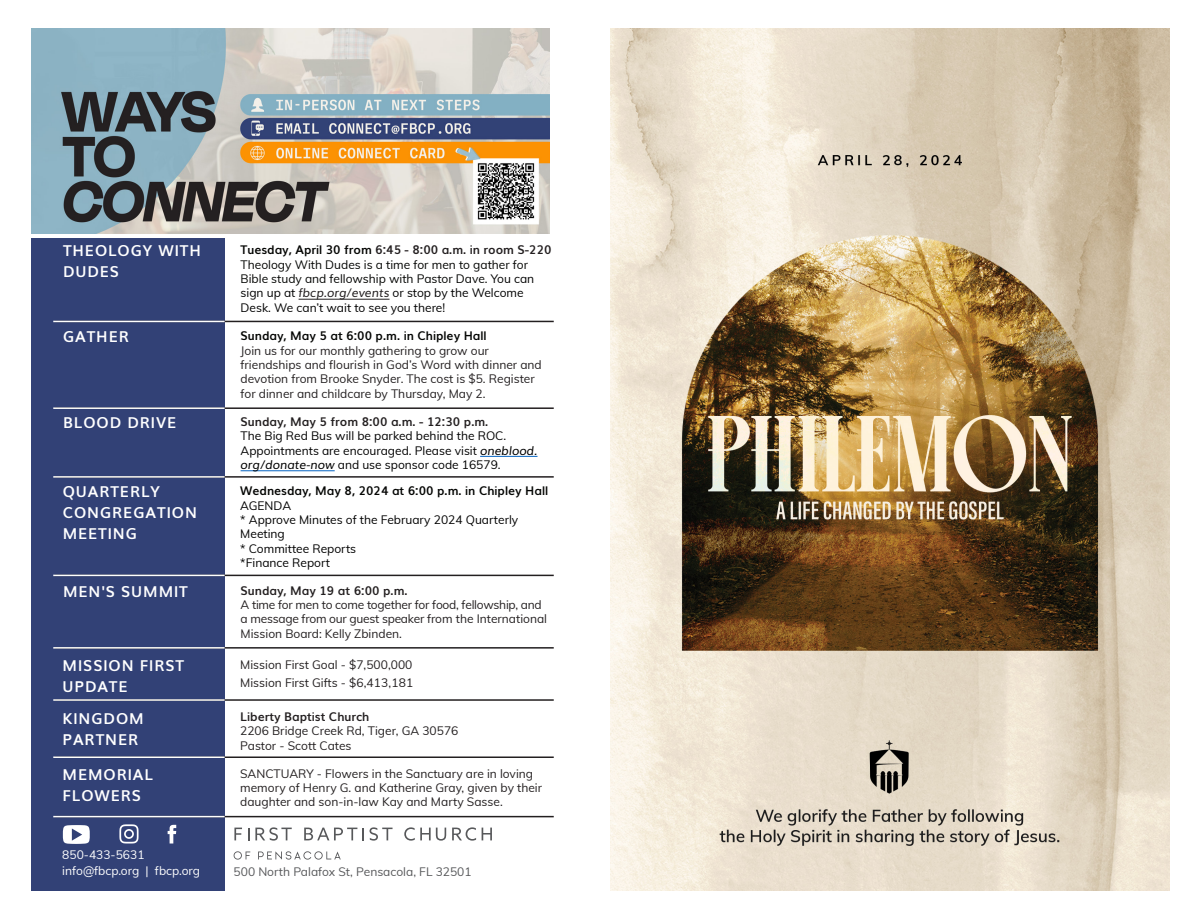
<style>
.page{position:relative;width:1188px;height:918px;background:#fff}
.page>*{position:absolute;margin:0;border:0;box-sizing:border-box;transform-origin:0 0}
.Paragraph_Text{font:700 15px/21px "Muli";letter-spacing:.06em;color:#fff}
.Bold_Event_Information{font:12px/14.4px "Muli";color:#231f20}
.Bold_Event_Information-2{font:12px/14.4px "Muli";color:#000}
.t1{font:12px/14.4px "Muli";color:#040503}
.Bold_Event_Information-3{font:12px/14.4px "Muli";letter-spacing:-.02em;color:#231f20}
.Bold_Event_Information-4{font:700 12px "Muli";color:#231f20}
.t2{font:700 12px "Muli";color:#040503}
.t3{font:12px "Muli";color:#57585a}
.t4{font:12px "Muli";color:#fff}
.s1{color:#040503}
.s2{color:#000}
.s3{font-style:italic;color:#231f20}
.s4{font-style:italic}
</style>
<div class="page">
<img style="left:610px;top:29px;width:559px;height:862px">
<div style="left:31px;top:239px;width:194px;height:652px;background:#324176"></div>
<svg style="left:234px;top:828px;width:8px;height:12px"></svg>
<svg style="left:248px;top:828px;width:1px;height:12px"></svg>
<svg style="left:255px;top:827px;width:37px;height:14px"></svg>
<svg style="left:304px;top:828px;width:60px;height:12px"></svg>
<svg style="left:370px;top:827px;width:23px;height:14px"></svg>
<svg style="left:404px;top:827px;width:42px;height:14px"></svg>
<svg style="left:452px;top:827px;width:24px;height:14px"></svg>
<svg style="left:482px;top:828px;width:10px;height:12px"></svg>
<svg style="left:234px;top:851px;width:16px;height:9px"></svg>
<svg style="left:258px;top:851px;width:83px;height:9px"></svg>
<svg style="left:168px;top:825px;width:8px;height:19px"></svg>
<svg style="left:119px;top:824px;width:20px;height:20px"></svg>
<svg style="left:63px;top:825px;width:27px;height:19px"></svg>
<hr style="left:55px;top:757px;width:499px;height:1px;background:#231f20">
<hr style="left:53px;top:757px;width:172px;height:1px;background:#fff">
<hr style="left:55px;top:647px;width:499px;height:2px;background:#231f20">
<hr style="left:53px;top:647px;width:172px;height:2px;background:#fff">
<hr style="left:55px;top:699px;width:499px;height:2px;background:#231f20">
<hr style="left:53px;top:699px;width:172px;height:2px;background:#fff">
<hr style="left:55px;top:816px;width:499px;height:1px;background:#231f20">
<hr style="left:53px;top:816px;width:172px;height:1px;background:#fff">
<hr style="left:299px;top:299px;width:91px;height:1px;background:#231f20">
<img style="left:31px;top:29px;width:518px;height:204px">
<hr style="left:55px;top:321px;width:499px;height:1px;background:#231f20">
<hr style="left:53px;top:321px;width:172px;height:1px;background:#fff">
<hr style="left:55px;top:407px;width:499px;height:2px;background:#231f20">
<hr style="left:53px;top:407px;width:172px;height:2px;background:#fff">
<hr style="left:55px;top:476px;width:499px;height:2px;background:#231f20">
<hr style="left:53px;top:476px;width:172px;height:2px;background:#fff">
<hr style="left:480px;top:456px;width:58px;height:1px;background:#0563c1">
<hr style="left:241px;top:470px;width:94px;height:1px;background:#0563c1">
<hr style="left:55px;top:575px;width:499px;height:1px;background:#231f20">
<hr style="left:53px;top:575px;width:172px;height:1px;background:#fff">
<p class="Paragraph_Text" style="left:63px;top:239px;width:140px">THEOLOGY WITH<br>DUDES</p>
<p class="Bold_Event_Information-4" style="left:241px;top:240px;width:313px"><span class="s1">Tuesday, April 30 from</span> 6:45 - 8:00 a.m. in room S-220</p>
<p class="t1" style="left:241px;top:257px;width:295px">Theology With Dudes is a time for men to gather for Bible study and fellowship with Pastor Dave. <span class="s2">You can sign up at</span> <span class="s3">fbcp.org/events</span> <span class="s2">or stop by the Welcome Desk. We can’t wait to see you there!</span></p>
<p class="Paragraph_Text" style="left:63px;top:325px;width:67px">GATHER</p>
<p class="t2" style="left:241px;top:326px;width:248px">Sunday, May 5 at 6:00 p.m. in Chipley Hall</p>
<p class="Bold_Event_Information" style="left:241px;top:343px;width:303px">Join us for our monthly gathering to grow our friendships and flourish in God’s Word with dinner and devotion from Brooke Snyder. The cost is $5. Register for dinner and childcare by Thursday, May 2.</p>
<p class="Paragraph_Text" style="left:63px;top:411px;width:115px">BLOOD DRIVE</p>
<p class="Bold_Event_Information-4" style="left:241px;top:412px;width:249px">Sunday, May 5 from 8:00 a.m. - 12:30 p.m.</p>
<p class="Bold_Event_Information-2" style="left:241px;top:428px;width:298px">The Big Red Bus will be parked behind the ROC.<br>Appointments are encouraged. Please visit <span class="s4">oneblood. org/donate-now</span> and use sponsor code 16579.</p>
<p class="Paragraph_Text" style="left:63px;top:480px;width:136px">QUARTERLY<br>CONGREGATION<br>MEETING</p>
<p class="t2" style="left:240px;top:481px;width:309px">Wednesday, May 8, 2024 at 6:00 p.m. in Chipley Hall</p>
<p class="Bold_Event_Information-2" style="left:240px;top:497px;width:52px">AGENDA</p>
<p class="Bold_Event_Information-2" style="left:240px;top:512px;width:279px">* Approve Minutes of the February 2024 Quarterly<br>Meeting</p>
<p class="Bold_Event_Information-2" style="left:240px;top:541px;width:117px">* Committee Reports</p>
<p class="Bold_Event_Information-2" style="left:240px;top:555px;width:91px">*Finance Report</p>
<p class="Paragraph_Text" style="left:63px;top:580px;width:126px">MEN'S SUMMIT</p>
<p class="Bold_Event_Information-4" style="left:241px;top:581px;width:169px">Sunday, May 19 at 6:00 p.m.</p>
<p class="Bold_Event_Information-3" style="left:241px;top:597px;width:308px">A time for men to come together for food, fellowship, and a message from our guest speaker from the International<br>Mission Board: Kelly Zbinden.</p>
<p class="Paragraph_Text" style="left:63px;top:654px;width:123px">MISSION FIRST</p>
<p class="Paragraph_Text" style="left:63px;top:675px;width:67px">UPDATE</p>
<p class="Bold_Event_Information" style="left:240px;top:656px;width:174px">Mission First Goal - $7,500,000</p>
<p class="Bold_Event_Information" style="left:240px;top:674px;width:175px">Mission First Gifts - $6,413,181</p>
<p class="Paragraph_Text" style="left:63px;top:707px;width:83px">KINGDOM</p>
<p class="Paragraph_Text" style="left:63px;top:728px;width:77px">PARTNER</p>
<p class="Bold_Event_Information-4" style="left:240px;top:707px;width:131px">Liberty Baptist Church</p>
<p class="Bold_Event_Information" style="left:240px;top:723px;width:220px">2206 Bridge Creek Rd, Tiger, GA 30576</p>
<p class="Bold_Event_Information" style="left:240px;top:737px;width:113px">Pastor - Scott Cates</p>
<p class="Paragraph_Text" style="left:63px;top:763px;width:92px">MEMORIAL</p>
<p class="Paragraph_Text" style="left:63px;top:784px;width:80px">FLOWERS</p>
<p class="Bold_Event_Information" style="left:240px;top:766px;width:303px">SANCTUARY - Flowers in the Sanctuary are in loving memory of Henry G. and Katherine Gray, given by their daughter and son-in-law Kay and Marty Sasse.</p>
<p class="t4" style="left:62px;top:846px;width:84px">850-433-5631</p>
<p class="t4" style="left:62px;top:862px;width:139px">info@fbcp.org | fbcp.org</p>
<p class="t3" style="left:234px;top:863px;width:240px">500 North Palafox St, Pensacola, FL 32501</p>
</div>
